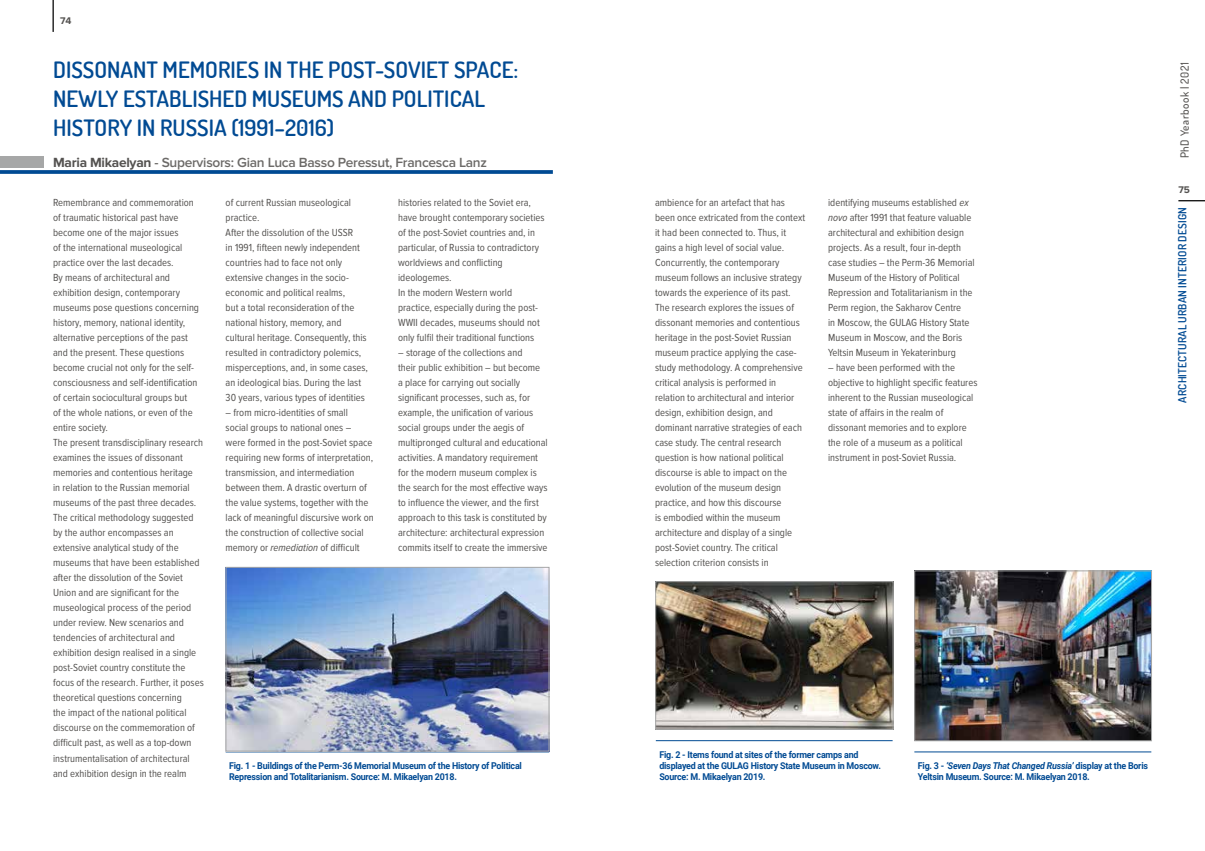
<style>
.page{position:relative;width:1205px;height:851px;background:#fff}
.page>*{position:absolute;margin:0;border:0;box-sizing:border-box;transform-origin:0 0}
.t1{font:600 22.5px/28.8px "Dosis";color:#004a93}
.t2{font:600 13.75px "Proxima Nova";letter-spacing:-.02em;color:#6c6a68}
.t3{font:600 11.25px "Dosis";letter-spacing:.01em;color:#004a93}
.t4{font:500 11.25px "Dosis";letter-spacing:.04em;color:#545250}
.t5{font:10.62px/15px "Proxima Nova Cond";color:#545250}
.t6{font:700 10px "Proxima Nova";color:#545250}
.t7{font:700 9.38px/11.2px "Roboto";letter-spacing:-.025em;color:#004a93;scale:.95 1}
.s1{font-weight:700;color:#545250}
.s2{font-style:italic}
</style>
<div class="page">
<hr style="left:53px;top:0;width:1px;height:32px;background:#000">
<svg style="left:1178px;top:200px;width:27px;height:1px"></svg>
<div style="left:0;top:156px;width:44px;height:11px;background:#a6a7a7"></div>
<svg style="left:0;top:170px;width:553px;height:4px;background:#0f5499"></svg>
<hr style="left:226px;top:751px;width:323px;height:1px;background:#004a93">
<hr style="left:656px;top:740px;width:236px;height:1px;background:#004a93">
<hr style="left:914px;top:751px;width:237px;height:1px;background:#004a93">
<img style="left:228px;top:569px;width:319px;height:180px">
<div style="left:226px;top:567px;width:323px;height:184px;border:1px solid #a6a7a7"></div>
<img style="left:657px;top:583px;width:234px;height:144px">
<div style="left:655px;top:581px;width:238px;height:148px;border:1px solid #a6a7a7"></div>
<img style="left:916px;top:572px;width:234px;height:167px">
<div style="left:914px;top:570px;width:238px;height:171px;border:1px solid #a6a7a7"></div>
<p class="t6" style="left:60px;top:15px;width:13px">74</p>
<h1 class="t1" style="left:53px;top:55px;width:467px">DISSONANT MEMORIES IN THE POST-SOVIET SPACE:<br>NEWLY ESTABLISHED MUSEUMS AND POLITICAL<br>HISTORY IN RUSSIA (1991–2016)</h1>
<p class="t2" style="left:53px;top:154px;width:435px"><span class="s1">Maria Mikaelyan</span> - Supervisors: Gian Luca Basso Peressut, Francesca Lanz</p>
<p class="t5" style="left:53px;top:195px;width:152px">Remembrance and commemoration of traumatic historical past have become one of the major issues<br>of the international museological practice over the last decades.<br>By means of architectural and exhibition design, contemporary museums pose questions concerning history, memory, national identity, alternative perceptions of the past and the present. These questions become crucial not only for the self&shy;consciousness and self-identification of certain sociocultural groups but<br>of the whole nations, or even of the entire society.<br>The present transdisciplinary research examines the issues of dissonant memories and contentious heritage<br>in relation to the Russian memorial museums of the past three decades.<br>The critical methodology suggested by the author encompasses an extensive analytical study of the museums that have been established after the dissolution of the Soviet Union and are significant for the museological process of the period under review. New scenarios and tendencies of architectural and exhibition design realised in a single post-Soviet country constitute the focus of the research. Further, it poses theoretical questions concerning<br>the impact of the national political discourse on the commemoration of difficult past, as well as a top-down instrumentalisation of architectural and exhibition design in the realm</p>
<p class="t5" style="left:226px;top:195px;width:144px">of current Russian museological practice.<br>After the dissolution of the USSR<br>in 1991, fifteen newly independent countries had to face not only extensive changes in the socio&shy;economic and political realms,<br>but a total reconsideration of the national history, memory, and cultural heritage. Consequently, this resulted in contradictory polemics, misperceptions, and, in some cases, an ideological bias. During the last<br>30 years, various types of identities</p>
<p class="t5" style="left:226px;top:405px;width:150px">– from micro-identities of small<br>social groups to national ones – were formed in the post-Soviet space requiring new forms of interpretation, transmission, and intermediation between them. A drastic overturn of the value systems, together with the lack of meaningful discursive work on the construction of collective social memory or <span class="s2">remediation</span> of difficult</p>
<p class="t5" style="left:398px;top:195px;width:148px">histories related to the Soviet era, have brought contemporary societies of the post-Soviet countries and, in particular, of Russia to contradictory worldviews and conflicting ideologemes.<br>In the modern Western world practice, especially during the post-WWII decades, museums should not only fulfil their traditional functions</p>
<p class="t5" style="left:398px;top:345px;width:151px">– storage of the collections and<br>their public exhibition – but become<br>a place for carrying out socially significant processes, such as, for example, the unification of various social groups under the aegis of multipronged cultural and educational activities. A mandatory requirement for the modern museum complex is the search for the most effective ways to influence the viewer, and the first approach to this task is constituted by architecture: architectural expression commits itself to create the immersive</p>
<p class="t5" style="left:655px;top:195px;width:152px">ambience for an artefact that has been once extricated from the context it had been connected to. Thus, it gains a high level of social value.<br>Concurrently, the contemporary museum follows an inclusive strategy towards the experience of its past.<br>The research explores the issues of dissonant memories and contentious heritage in the post-Soviet Russian museum practice applying the case&shy;study methodology. A comprehensive critical analysis is performed in relation to architectural and interior design, exhibition design, and dominant narrative strategies of each case study. The central research question is how national political discourse is able to impact on the evolution of the museum design practice, and how this discourse<br>is embodied within the museum architecture and display of a single post-Soviet country. The critical selection criterion consists in</p>
<p class="t5" style="left:828px;top:195px;width:148px">identifying museums established <span class="s2">ex novo</span> after 1991 that feature valuable architectural and exhibition design projects. As a result, four in-depth case studies – the Perm-36 Memorial Museum of the History of Political Repression and Totalitarianism in the Perm region, the Sakharov Centre<br>in Moscow, the GULAG History State Museum in Moscow, and the Boris Yeltsin Museum in Yekaterinburg</p>
<p class="t5" style="left:828px;top:360px;width:151px">– have been performed with the objective to highlight specific features inherent to the Russian museological state of affairs in the realm of dissonant memories and to explore the role of a museum as a political instrument in post-Soviet Russia.</p>
<p class="t7" style="left:229px;top:759px;width:310px">Fig. 1 - Buildings of the Perm-36 Memorial Museum of the History of Political<br>Repression and Totalitarianism. Source: M. Mikaelyan 2018.</p>
<p class="t7" style="left:659px;top:748px;width:235px">Fig. 2 - Items found at sites of the former camps and displayed at the GULAG History State Museum in Moscow.<br>Source: M. Mikaelyan 2019.</p>
<p class="t7" style="left:918px;top:759px;width:244px">Fig. 3 - <span class="s2">‘Seven Days That Changed Russia’</span> display at the Boris<br>Yeltsin Museum. Source: M. Mikaelyan 2018.</p>
<p class="t4" style="left:1177px;top:158px;width:97px;rotate:-90deg">PhD Yearbook | 2021</p>
<p class="t6" style="left:1178px;top:184px;width:13px">75</p>
<p class="t3" style="left:1175px;top:402px;width:196px;rotate:-90deg">ARCHITECTURAL URBAN INTERIOR DESIGN</p>
</div>
